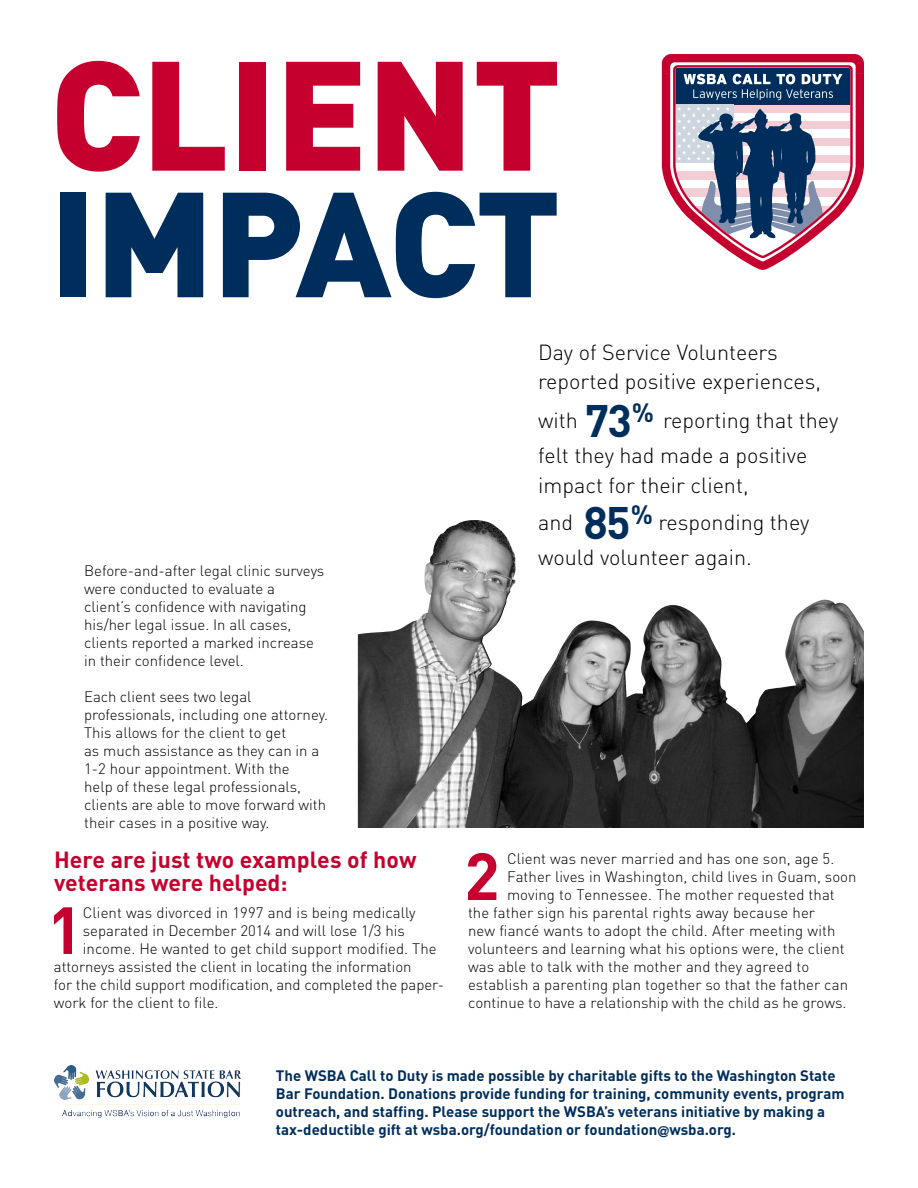
<style>
.page{position:relative;width:918px;height:1188px;background:#fff}
.page>*{position:absolute;margin:0;border:0;box-sizing:border-box;transform-origin:0 0}
.t1{font:900 153px "DINOT";letter-spacing:-.01em;color:#c5002e}
.t2{font:900 146.85px "DINOT";letter-spacing:-.02em;color:#002e5c}
.t3{font:700 65.55px "DINOT";color:#c5002e}
.t4{font:700 23.1px/23.1px "DINOT";color:#c5002e}
.t5{font:300 21.6px/29.4px "DINOT";color:#000}
.t6{font:300 15px/18px "DINOT";color:#000}
.t7{font:700 15px/18px "DINOT";color:#002e5c}
.s1{font-weight:700;font-size:45px;color:#002e5c}
.s2{font-family:"Helvetica Neue LT Std"}
</style>
<div class="page">
<img style="left:358px;top:520px;width:506px;height:308px">
<svg style="left:662px;top:54px;width:202px;height:216px"></svg>
<img style="left:54px;top:1065px;width:186px;height:52px">
<h1 class="t1" style="left:50px;top:13px;width:513px">CLIENT</h1>
<h2 class="t2" style="left:50px;top:146px;width:513px">IMPACT</h2>
<p class="t6" style="left:84px;top:561px;width:242px">Before-and-after legal clinic surveys were conducted to evaluate a client’s confidence with navigating his/her legal issue. In all cases, clients reported a marked increase in their confidence level.</p>
<p class="t6" style="left:84px;top:687px;width:246px">Each client sees two legal professionals, including one attorney.<br>This allows for the client to get<br>as much assistance as they can in a 1-2 hour appointment. With the<br>help of these legal professionals, clients are able to move forward with their cases in a positive way.</p>
<h3 class="t5" style="left:538px;top:337px;width:285px">Day of Service Volunteers reported positive experiences,</h3>
<h3 class="t5" style="left:538px;top:403px;width:302px;line-height:34.5px">with <span class="s1">73</span><sup>%</sup> reporting that they felt they had made a positive</h3>
<h3 class="t5" style="left:538px;top:466px;width:273px;line-height:37px">impact for their client,<br>and <span class="s1">85</span><sup>%</sup> responding they</h3>
<h3 class="t5" style="left:538px;top:542px;width:215px">would volunteer again.</h3>
<h3 class="t4" style="left:54px;top:848px;width:364px">Here are just two examples of how veterans were helped:</h3>
<h3 class="t3" style="left:464px;top:833px;width:37px">2</h3>
<p class="t6" style="left:507px;top:849px;width:329px">Client was never married and has one son, age 5.</p>
<p class="t6" style="left:507px;top:867px;width:351px">Father lives in Washington, child lives in Guam, soon</p>
<p class="t6" style="left:507px;top:885px;width:329px">moving to Tennessee. The mother requested that</p>
<p class="t6" style="left:468px;top:903px;width:349px">the father sign his parental rights away because her</p>
<p class="t6" style="left:468px;top:921px;width:369px">new fiancé wants to adopt the child. After meeting with</p>
<p class="t6" style="left:468px;top:939px;width:378px">volunteers and learning what his options were, the client</p>
<p class="t6" style="left:468px;top:957px;width:343px">was able to talk with the mother and they agreed to</p>
<p class="t6" style="left:468px;top:975px;width:382px">establish a parenting plan together so that the father can</p>
<p class="t6" style="left:468px;top:993px;width:380px">continue to have a relationship with the child as he grows.</p>
<h3 class="t3" style="left:47px;top:887px;width:37px">1</h3>
<p class="t6" style="left:83px;top:903px;width:334px">Client was divorced in 1997 and is being medically</p>
<p class="t6" style="left:83px;top:921px;width:324px">separated in December 2014 and will lose 1/3 his</p>
<p class="t6" style="left:83px;top:939px;width:355px">income. He wanted to get child support modified. The</p>
<p class="t6" style="left:54px;top:957px;width:359px">attorneys assisted the client in locating the information</p>
<p class="t6" style="left:54px;top:975px;width:392px">for the child support modification, and completed the paper-</p>
<p class="t6" style="left:54px;top:993px;width:166px">work for the client to file.</p>
<p class="t7" style="left:276px;top:1066px;width:570px">The WSBA Call to Duty is made possible by charitable gifts to the Washington State Bar Foundation. Donations provide funding for training, community events, program outreach, and staffing. Please support the WSBA’s veterans initiative by making a tax-deductible gift at wsba.org/foundation or foundation<span class="s2">@</span>wsba.org.</p>
</div>
